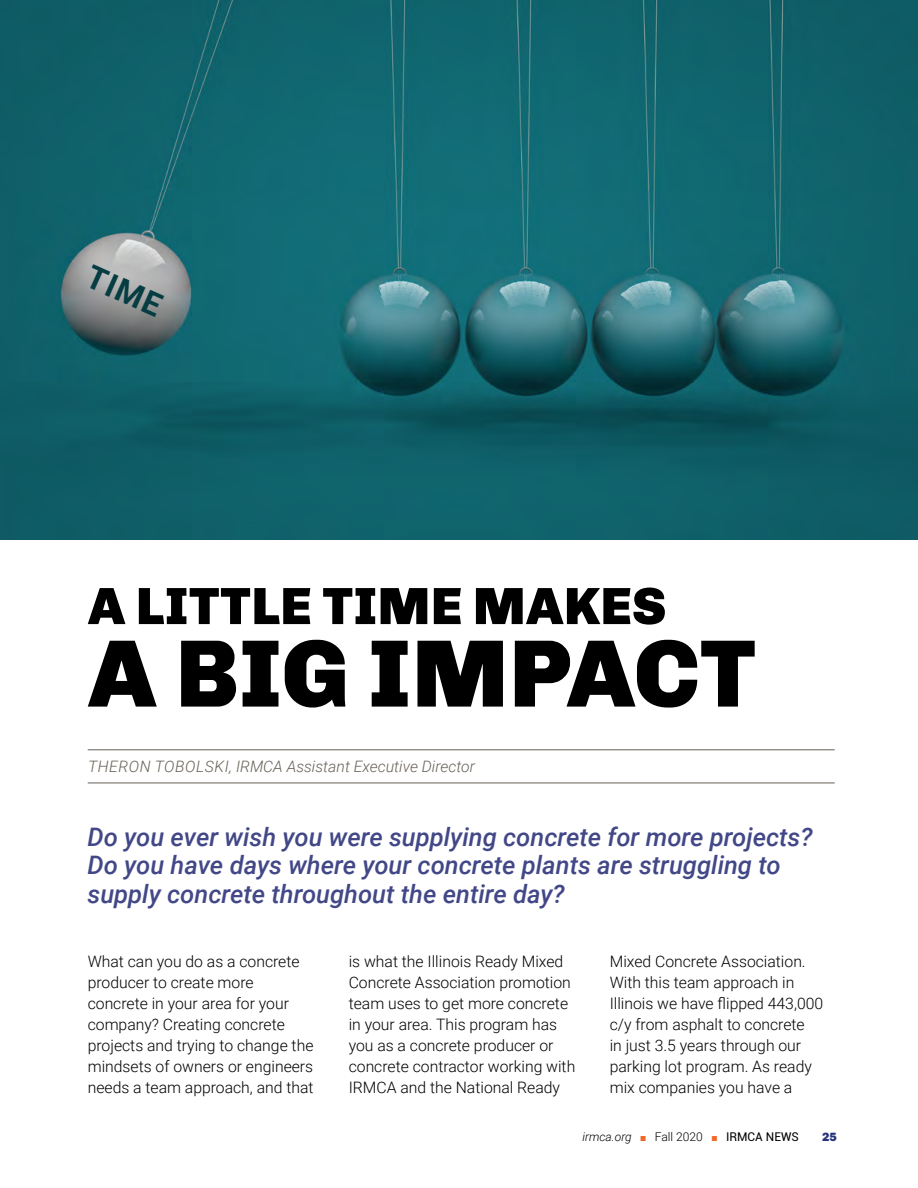
<style>
.page{position:relative;width:918px;height:1188px;background:#fff}
.page>*{position:absolute;margin:0;border:0;box-sizing:border-box;transform-origin:0 0}
.body_text{font:900 96px "Chivo";letter-spacing:.005em;color:#000}
.body_text-2{font:900 52.5px "Chivo";letter-spacing:.01em;color:#000}
.body_text-3{font:700 32.1px "Roboto";color:#063d42}
.body_text-4{font:italic 500 25.5px/28.5px "Roboto";color:#424887}
.body_text-5{font:300 15.75px/21px "Roboto";color:#000}
.byline{font:italic 300 15.75px "Roboto";color:#686158}
.t1{font:italic 300 12px "Roboto";color:#000}
.t2{font:900 12px "Chivo";color:#26337b}
.s1{color:#f2682a}
.s2{font-style:normal}
.s3{font-weight:400;font-style:normal}
</style>
<div class="page">
<img style="left:0;top:0;width:918px;height:540px">
<hr style="left:88px;top:749px;width:747px;height:1px;background:#686158">
<hr style="left:88px;top:783px;width:747px;height:1px;background:#686158">
<p class="body_text-3" style="left:97px;top:254px;width:80px;rotate:24deg">TIME</p>
<p class="body_text-2" style="left:88px;top:575px;width:580px">A LITTLE TIME MAKES</p>
<p class="body_text" style="left:88px;top:617px;width:669px">A BIG IMPACT</p>
<p class="byline" style="left:88px;top:755px;width:389px">THERON TOBOLSKI, IRMCA Assistant Executive Director</p>
<p class="body_text-4" style="left:87px;top:821px;width:727px">Do you ever wish you were supplying concrete for more projects?<br>Do you have days where your concrete plants are struggling to supply concrete throughout the entire day?</p>
<p class="body_text-5" style="left:88px;top:951px;width:227px">What can you do as a concrete producer to create more concrete in your area for your company? Creating concrete projects and trying to change the mindsets of owners or engineers needs a team approach, and that</p>
<p class="body_text-5" style="left:349px;top:951px;width:228px">is what the Illinois Ready Mixed<br>Concrete Association promotion team uses to get more concrete in your area. This program has you as a concrete producer or concrete contractor working with<br>IRMCA and the National Ready</p>
<p class="body_text-5" style="left:610px;top:951px;width:215px">Mixed Concrete Association.<br>With this team approach in<br>Illinois we have flipped 443,000 c/y from asphalt to concrete<br>in just 3.5 years through our parking lot program. As ready mix companies you have a</p>
<p class="t1" style="left:582px;top:1128px;width:218px">irmca.org <span class="s1">■</span> <span class="s2">Fall 2020</span> <span class="s1">■</span> <span class="s3">IRMCA NEWS</span></p>
<p class="t2" style="left:822px;top:1130px;width:16px">25</p>
</div>
